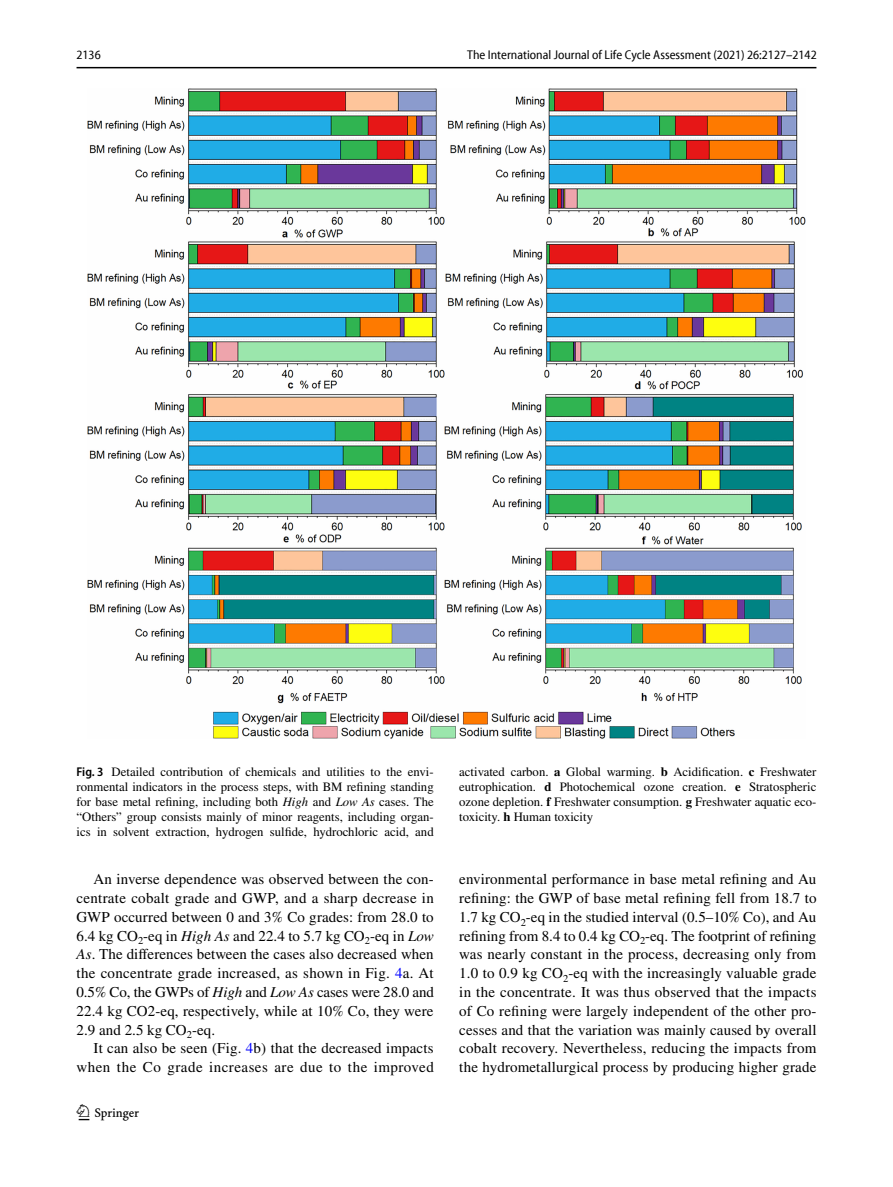
<style>
.page{position:relative;width:893px;height:1187px;background:#fff}
.page>*{position:absolute;margin:0;border:0;box-sizing:border-box;transform-origin:0 0}
.t1{font:22.5px "Springnew Regular 2";color:#000}
.t2{font:15px/18.8px "STIX";letter-spacing:.01em;color:#000;text-align:justify}
.t3{font:12.75px/15px "STIX";color:#000;text-align:justify}
.t4{font:semi-condensed 12.75px "Myriad Pro Unic";color:#000}
.s1{font-family:"Myriad Pro";font-weight:600;font-stretch:semi-condensed}
.s2{font-style:italic}
.s3{font-weight:700}
.s4{color:#00f}
</style>
<div class="page">
<hr style="left:77px;top:67px;width:739px;height:1px;background:#000">
<img style="left:87px;top:88px;width:719px;height:651px">
<p class="t4" style="left:77px;top:50px;width:26px">2136</p>
<p class="t4" style="left:467px;top:50px;width:351px">The International Journal of Life Cycle Assessment (2021) 26:2127–2142</p>
<p class="t3" style="left:77px;top:764px;width:359px"><span class="s1">Fig. 3</span> Detailed contribution of chemicals and utilities to the envi&shy;ronmental indicators in the process steps, with BM refining standing for base metal refining, including both <span class="s2">High</span> and <span class="s2">Low As</span> cases. The “Others” group consists mainly of minor reagents, including organ&shy;ics in solvent extraction, hydrogen sulfide, hydrochloric acid, and</p>
<p class="t3" style="left:459px;top:764px;width:359px">activated carbon. <span class="s3">a</span> Global warming. <span class="s3">b</span> Acidification. <span class="s3">c</span> Freshwater eutrophication. <span class="s3">d</span> Photochemical ozone creation. <span class="s3">e</span> Stratospheric ozone depletion. <span class="s3">f</span> Freshwater consumption. <span class="s3">g</span> Freshwater aquatic eco&shy;toxicity. <span class="s3">h</span> Human toxicity</p>
<p class="t2" style="left:77px;top:871px;width:359px;text-indent:17px">An inverse dependence was observed between the con&shy;centrate cobalt grade and GWP, and a sharp decrease in GWP occurred between 0 and 3% Co grades: from 28.0 to 6.4 kg CO<sub>2</sub>-eq in <span class="s2">High As</span> and 22.4 to 5.7 kg CO<sub>2</sub>-eq in <span class="s2">Low As</span>. The differences between the cases also decreased when the concentrate grade increased, as shown in Fig. <span class="s4">4</span>a. At 0.5% Co, the GWPs of <span class="s2">High</span> and <span class="s2">Low As</span> cases were 28.0 and 22.4 kg CO2-eq, respectively, while at 10% Co, they were 2.9 and 2.5 kg CO<sub>2</sub>-eq.</p>
<p class="t2" style="left:77px;top:1039px;width:359px;text-align:right">It can also be seen (Fig. <span class="s4">4</span>b) that the decreased impacts when the Co grade increases are due to the improved</p>
<h1 class="t1" style="left:79px;top:1104px;width:62px">1 3</h1>
<p class="t2" style="left:459px;top:871px;width:359px">environmental performance in base metal refining and Au refining: the GWP of base metal refining fell from 18.7 to 1.7 kg CO<sub>2</sub>-eq in the studied interval (0.5–10% Co), and Au refining from 8.4 to 0.4 kg CO<sub>2</sub>-eq. The footprint of refining was nearly constant in the process, decreasing only from 1.0 to 0.9 kg CO<sub>2</sub>-eq with the increasingly valuable grade in the concentrate. It was thus observed that the impacts of Co refining were largely independent of the other pro&shy;cesses and that the variation was mainly caused by overall cobalt recovery. Nevertheless, reducing the impacts from the hydrometallurgical process by producing higher grade</p>
</div>
